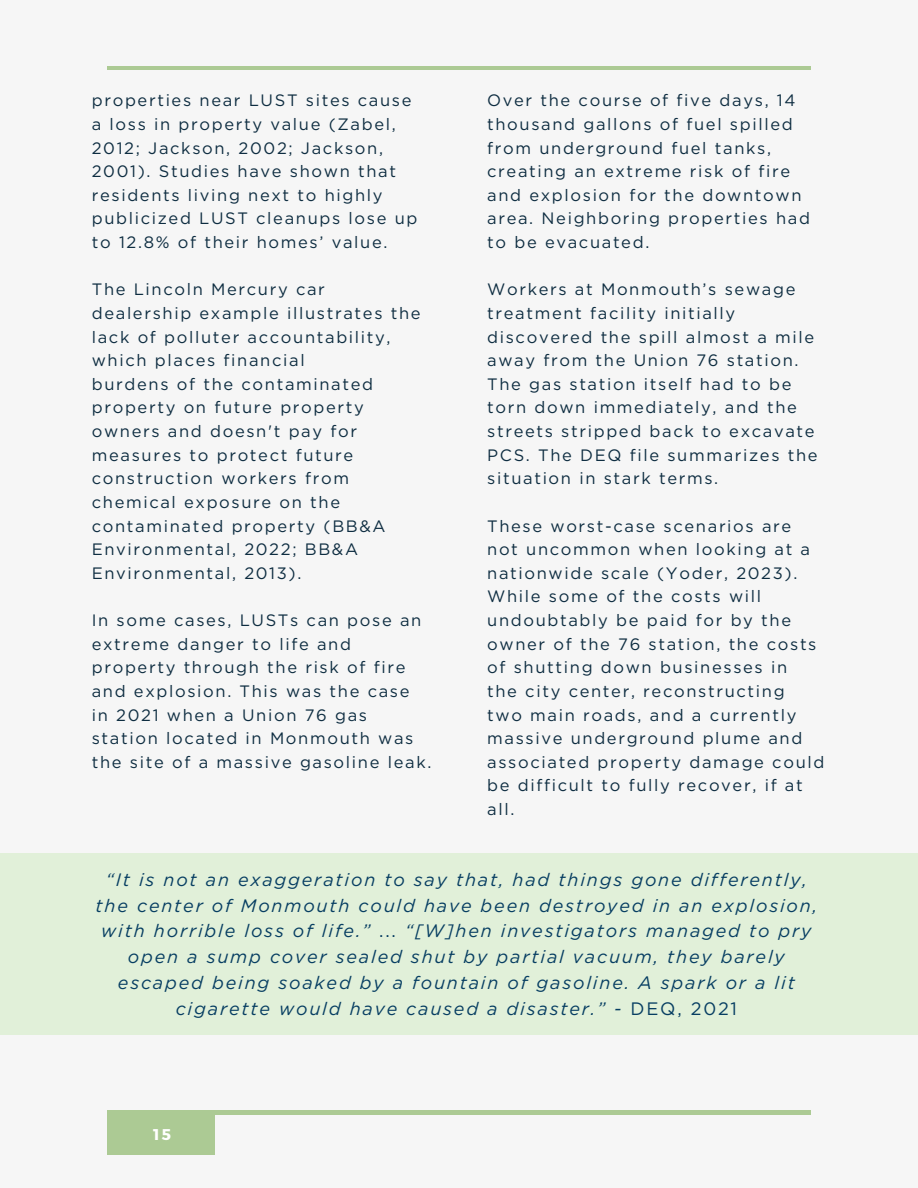
<style>
.page{position:relative;width:918px;height:1188px;background:#f6f6f6}
.page>*{position:absolute;margin:0;border:0;box-sizing:border-box;transform-origin:0 0}
.t1{font:italic 18px/25.8px "Gotham";letter-spacing:.1em;color:#073e62;text-align:center}
.t2{font:16.5px/23.7px "Gotham";letter-spacing:.1em;color:#0e2d41}
.t3{font:700 15.6px "Montserrat";color:#fff}
.s1{font-style:normal}
</style>
<div class="page">
<hr style="left:107px;top:67px;width:703px;height:3px;background:#acca94">
<div style="left:0;top:853px;width:918px;height:181px;background:#e1f0d9"></div>
<div style="left:107px;top:1111px;width:108px;height:44px;background:#acca94"></div>
<hr style="left:107px;top:1111px;width:703px;height:3px;background:#acca94">
<p class="t2" style="left:92px;top:89px;width:321px">properties near LUST sites cause</p>
<p class="t2" style="left:92px;top:112px;width:327px">a loss in property value (Zabel,<br>2012; Jackson, 2002; Jackson,<br>2001). Studies have shown that residents living next to highly publicized LUST cleanups lose up to 12.8% of their homes’ value.</p>
<p class="t2" style="left:92px;top:278px;width:330px">The Lincoln Mercury car dealership example illustrates the lack of polluter accountability, which places financial</p>
<p class="t2" style="left:92px;top:372px;width:295px">burdens of the contaminated property on future property owners and doesn't pay for measures to protect future construction workers from chemical exposure on the contaminated property (BB&amp;A<br>Environmental, 2022; BB&amp;A<br>Environmental, 2013).</p>
<p class="t2" style="left:92px;top:608px;width:341px">In some cases, LUSTs can pose an extreme danger to life and property through the risk of fire and explosion. This was the case<br>in 2021 when a Union 76 gas station located in Monmouth was the site of a massive gasoline leak.</p>
<p class="t2" style="left:487px;top:89px;width:324px">Over the course of five days, 14 thousand gallons of fuel spilled from underground fuel tanks, creating an extreme risk of fire and explosion for the downtown area. Neighboring properties had to be evacuated.</p>
<p class="t2" style="left:487px;top:278px;width:332px">Workers at Monmouth’s sewage treatment facility initially discovered the spill almost a mile away from the Union 76 station.<br>The gas station itself had to be torn down immediately, and the streets stripped back to excavate<br>PCS. The DEQ file summarizes the situation in stark terms.</p>
<p class="t2" style="left:487px;top:514px;width:339px">These worst-case scenarios are not uncommon when looking at a nationwide scale (Yoder, 2023).<br>While some of the costs will undoubtably be paid for by the owner of the 76 station, the costs of shutting down businesses in<br>the city center, reconstructing<br>two main roads, and a currently massive underground plume and associated property damage could be difficult to fully recover, if at all.</p>
<p class="t1" style="left:96px;top:866px;width:723px">“It is not an exaggeration to say that, had things gone differently, the center of Monmouth could have been destroyed in an explosion, with horrible loss of life.” <span class="s1">...</span> “[W]hen investigators managed to pry open a sump cover sealed shut by partial vacuum, they barely escaped being soaked by a fountain of gasoline. A spark or a lit cigarette would have caused a disaster.” - <span class="s1">DEQ, 2021</span></p>
<p class="t3" style="left:153px;top:1124px;width:19px">15</p>
</div>
